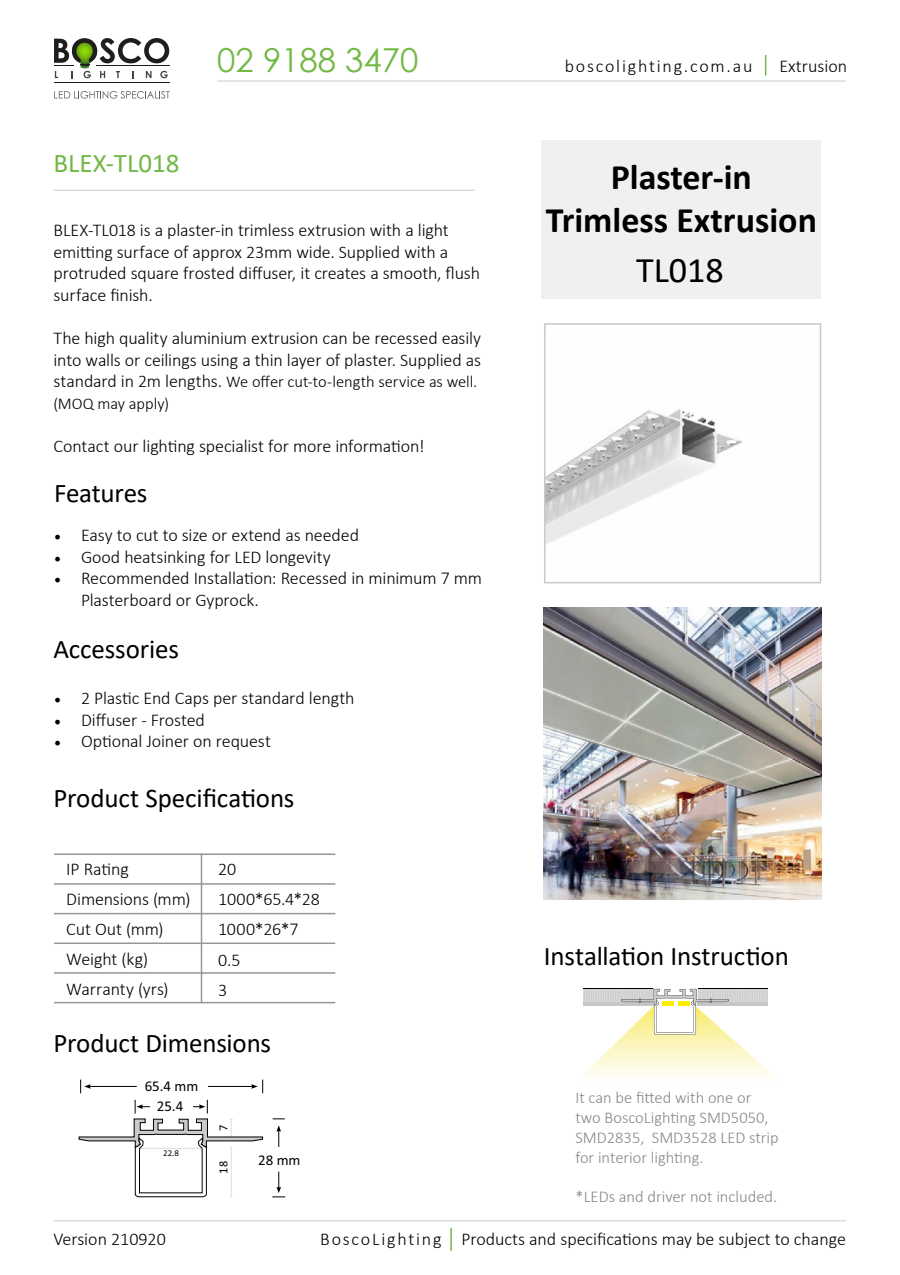
<style>
.page{position:relative;width:900px;height:1275px;background:#fff}
.page>*{position:absolute;margin:0;border:0;box-sizing:border-box;transform-origin:0 0}
.t1{font:36.15px "Calibri";color:#000}
.t2{font:700 36px/42.2px "Calibri";color:#000;text-align:center}
.t3{font:33px "Century Gothic";color:#72b845}
.t4{font:27px "Calibri";letter-spacing:-.005em;color:#000}
.t5{font:27px "Calibri";color:#72b845}
.t6{font:300 18px/21.6px "Calibri";letter-spacing:-.005em;color:#000}
.t7{font:300 18px "Calibri";letter-spacing:.1em;color:#000}
.t8{font:300 16.5px/19.8px "Calibri";color:#878787}
.t9{font:300 16.5px/21.6px "Calibri";color:#000}
.t10{font:14.85px "Calibri";color:#000}
.t11{font:12.3px "Calibri";color:#000}
.t12{font:8.85px "Calibri";color:#000}
.s1{font-size:18px}
.s2{font-family:"Minion Pro";font-weight:400}
</style>
<div class="page">
<hr style="left:54px;top:82px;width:115px;height:1px;background:#1f1e1c">
<svg style="left:54px;top:38px;width:115px;height:40px"></svg>
<svg style="left:54px;top:91px;width:116px;height:8px"></svg>
<svg style="left:765px;top:55px;width:1px;height:21px"></svg>
<hr style="left:217px;top:81px;width:629px;height:1px;background:#d3cac9">
<hr style="left:54px;top:1221px;width:792px;height:1px;background:#d3cac9">
<hr style="left:450px;top:1228px;width:2px;height:23px;background:#72b845">
<div style="left:541px;top:140px;width:280px;height:158px;background:#f2efef"></div>
<hr style="left:54px;top:190px;width:421px;height:1px;background:#d3cac9">
<img style="left:547px;top:409px;width:196px;height:135px">
<div style="left:544px;top:323px;width:277px;height:260px;border:2px solid #c8cac9"></div>
<hr style="left:89px;top:1086px;width:48px;height:1px;background:#000">
<svg style="left:80px;top:1080px;width:11px;height:13px"></svg>
<hr style="left:208px;top:1086px;width:45px;height:1px;background:#000">
<svg style="left:251px;top:1080px;width:12px;height:13px"></svg>
<svg style="left:79px;top:1100px;width:184px;height:97px"></svg>
<svg style="left:273px;top:1119px;width:12px;height:28px"></svg>
<svg style="left:272px;top:1172px;width:13px;height:26px"></svg>
<hr style="left:583px;top:988px;width:70px;height:1px;background:#000">
<hr style="left:698px;top:988px;width:69px;height:1px;background:#000">
<svg style="left:583px;top:989px;width:190px;height:87px"></svg>
<img style="left:544px;top:607px;width:277px;height:292px">
<hr style="left:54px;top:883px;width:281px;height:2px;background:#979696">
<hr style="left:54px;top:913px;width:281px;height:1px;background:#979696">
<hr style="left:54px;top:943px;width:281px;height:1px;background:#979696">
<hr style="left:54px;top:972px;width:281px;height:2px;background:#979696">
<hr style="left:54px;top:1002px;width:281px;height:1px;background:#979696">
<hr style="left:54px;top:854px;width:281px;height:1px;background:#979696">
<hr style="left:201px;top:854px;width:1px;height:148px;background:#979696">
<h3 class="t5" style="left:54px;top:144px;width:127px">BLEX-TL018</h3>
<h3 class="t3" style="left:217px;top:37px;width:203px">02 9188 3470</h3>
<p class="t6" style="left:54px;top:219px;width:428px">BLEX-TL018 is a plaster-in trimless extrusion with a light emitting surface of approx 23mm wide. Supplied with a protruded square frosted diffuser, it creates a smooth, flush surface finish.</p>
<p class="t6" style="left:54px;top:327px;width:429px">The high quality aluminium extrusion can be recessed easily into walls or ceilings using a thin layer of plaster. Supplied as</p>
<p class="t9" style="left:54px;top:371px;width:425px"><span class="s1">standard in 2m lengths.</span> We offer cut-to-length service as well. (MOQ may apply)</p>
<p class="t6" style="left:54px;top:435px;width:373px">Contact our lighting specialist for more information!</p>
<h3 class="t4" style="left:54px;top:474px;width:95px">Features</h3>
<p class="t6" style="left:54px;top:524px;width:307px"><span class="s2">•</span> Easy to cut to size or extend as needed</p>
<p class="t6" style="left:54px;top:546px;width:278px"><span class="s2">•</span> Good heatsinking for LED longevity</p>
<p class="t6" style="left:81px;top:567px;width:403px;text-indent:-27px"><span class="s2">•</span> Recommended Installation: Recessed in minimum 7 mm<br>Plasterboard or Gyprock.</p>
<h3 class="t4" style="left:54px;top:630px;width:127px">Accessories</h3>
<p class="t6" style="left:54px;top:687px;width:302px"><span class="s2">•</span> 2 Plastic End Caps per standard length</p>
<p class="t6" style="left:54px;top:709px;width:153px"><span class="s2">•</span> Diffuser - Frosted</p>
<p class="t6" style="left:54px;top:730px;width:218px"><span class="s2">•</span> Optional Joiner on request</p>
<h3 class="t4" style="left:54px;top:779px;width:243px">Product Specifications</h3>
<p class="t6" style="left:66px;top:854px;width:126px;line-height:29.8px">IP Rating<br>Dimensions (mm)<br>Cut Out (mm)<br>Weight (kg)<br>Warranty (yrs)</p>
<p class="t6" style="left:218px;top:858px;width:19px">20</p>
<p class="t6" style="left:218px;top:888px;width:103px">1000*65.4*28</p>
<p class="t6" style="left:218px;top:914px;width:82px;line-height:30.3px">1000*26*7<br>0.5<br>3</p>
<h3 class="t4" style="left:54px;top:1025px;width:219px">Product Dimensions</h3>
<p class="t10" style="left:145px;top:1076px;width:55px">65.4 mm</p>
<p class="t10" style="left:157px;top:1096px;width:28px">25.4</p>
<p class="t12" style="left:163px;top:1147px;width:17px">22.8</p>
<p class="t11" style="left:215px;top:1131px;width:8px;rotate:-90deg">7</p>
<p class="t11" style="left:215px;top:1174px;width:14px;rotate:-90deg">18</p>
<p class="t10" style="left:258px;top:1150px;width:44px">28 mm</p>
<p class="t7" style="left:565px;top:55px;width:189px">boscolighting.com.au</p>
<p class="t6" style="left:780px;top:55px;width:69px">Extrusion</p>
<h2 class="t2" style="left:546px;top:156px;width:273px">Plaster-in<br>Trimless Extrusion</h2>
<h1 class="t1" style="left:636px;top:245px;width:89px">TL018</h1>
<h3 class="t4" style="left:544px;top:937px;width:246px">Installation Instruction</h3>
<p class="t8" style="left:575px;top:1088px;width:205px">It can be fitted with one or two BoscoLighting SMD5050,<br>SMD2835, SMD3528 LED strip for interior lighting.</p>
<p class="t8" style="left:575px;top:1187px;width:203px">*LEDs and driver not included.</p>
<p class="t6" style="left:54px;top:1228px;width:114px">Version 210920</p>
<p class="t6" style="left:320px;top:1228px;width:527px">BoscoLighting Products and specifications may be subject to change</p>
</div>
